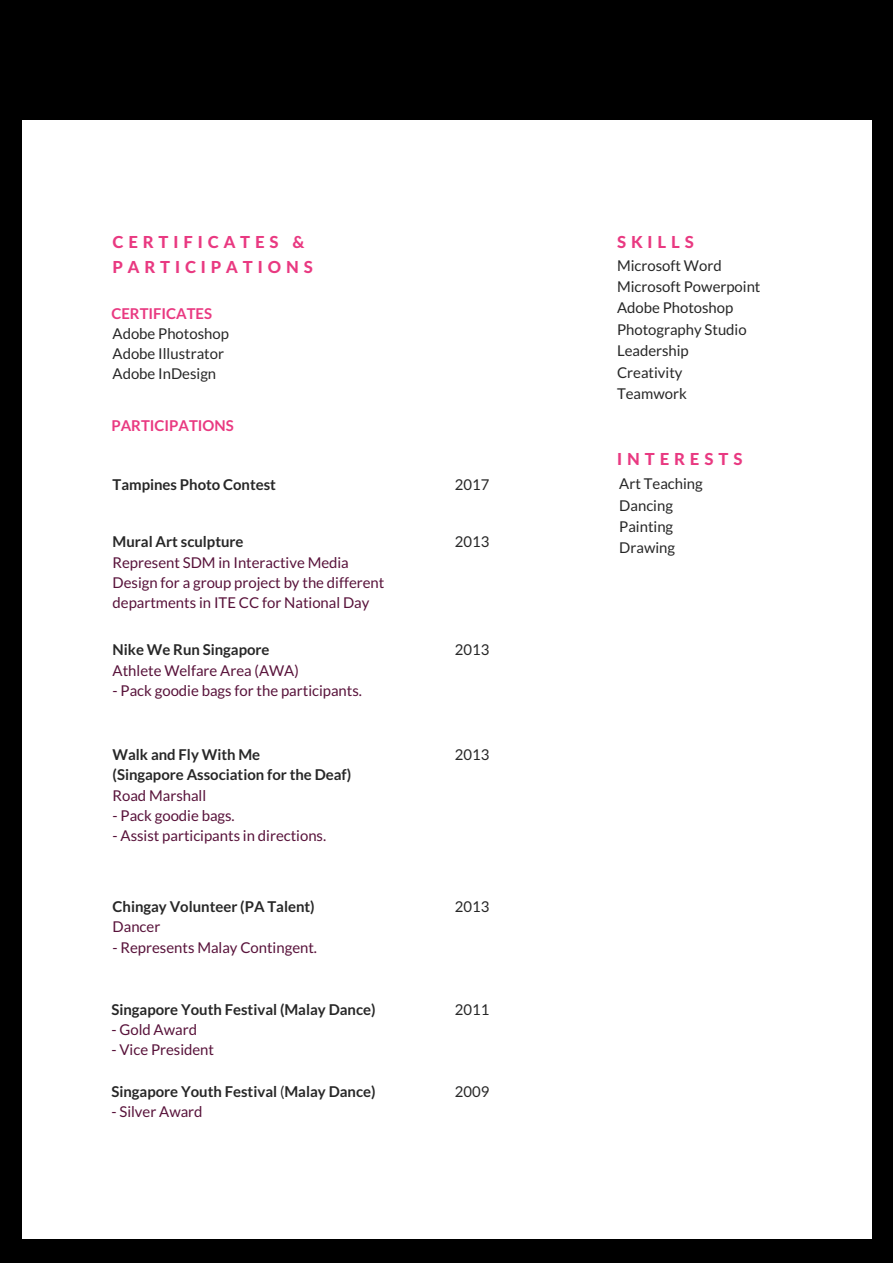
<style>
.page{position:relative;width:893px;height:1263px;background:#000}
.page>*{position:absolute;margin:0;border:0;box-sizing:border-box;transform-origin:0 0}
.t1{font:800 16.5px/24.8px "Lato";letter-spacing:.3em;color:#e93981}
.t2{font:14.85px/20.2px "Lato";color:#58123a}
.t3{font:700 14.85px/20.2px "Lato";color:#272727}
.t4{font:14.85px/21.5px "Lato";color:#272727}
.t5{font:700 14.85px "Lato";color:#e93981}
.s1{font-weight:400}
</style>
<div class="page">
<div style="left:23px;top:120px;width:848px;height:1119px;background:#fff"></div>
<p class="t1" style="left:113px;top:229px;width:202px">CERTIFICATES &amp;<br>PARTICIPATIONS</p>
<p class="t5" style="left:111px;top:304px;width:102px">CERTIFICATES</p>
<p class="t4" style="left:113px;top:323px;width:118px;line-height:20.2px">Adobe Photoshop<br>Adobe Illustrator<br>Adobe InDesign</p>
<p class="t5" style="left:111px;top:417px;width:124px">PARTICIPATIONS</p>
<p class="t3" style="left:113px;top:474px;width:165px">Tampines Photo Contest</p>
<p class="t3" style="left:113px;top:531px;width:132px">Mural Art sculpture</p>
<p class="t2" style="left:113px;top:552px;width:273px">Represent SDM in Interactive Media<br>Design for a group project by the different departments in ITE CC for National Day</p>
<p class="t3" style="left:113px;top:639px;width:158px">Nike We Run Singapore</p>
<p class="t2" style="left:113px;top:660px;width:188px">Athlete Welfare Area (AWA)</p>
<p class="t2" style="left:113px;top:680px;width:251px">- Pack goodie bags for the participants.</p>
<p class="t3" style="left:113px;top:744px;width:240px">Walk and Fly With Me<br>(Singapore Association for the Deaf)</p>
<p class="t2" style="left:113px;top:785px;width:95px">Road Marshall</p>
<p class="t2" style="left:113px;top:805px;width:124px">- Pack goodie bags.</p>
<p class="t2" style="left:113px;top:825px;width:215px">- Assist participants in directions.</p>
<p class="t3" style="left:113px;top:896px;width:204px">Chingay Volunteer (PA Talent)</p>
<p class="t2" style="left:113px;top:916px;width:49px">Dancer</p>
<p class="t2" style="left:113px;top:937px;width:206px">- Represents Malay Contingent.</p>
<p class="t3" style="left:111px;top:999px;width:266px">Singapore Youth Festival (Malay Dance)</p>
<p class="t2" style="left:111px;top:1019px;width:87px">- Gold Award</p>
<p class="t2" style="left:111px;top:1039px;width:104px">- Vice President</p>
<p class="t4" style="left:455px;top:473px;width:36px">2017</p>
<p class="t4" style="left:455px;top:531px;width:36px">2013</p>
<p class="t4" style="left:455px;top:639px;width:36px">2013</p>
<p class="t4" style="left:455px;top:744px;width:36px">2013</p>
<p class="t4" style="left:455px;top:896px;width:36px">2013</p>
<p class="t4" style="left:455px;top:998px;width:36px">2011</p>
<p class="t3" style="left:111px;top:1081px;width:266px">Singapore Youth Festival <span class="s1">(</span>Malay Dance)</p>
<p class="t4" style="left:455px;top:1080px;width:36px">2009</p>
<p class="t2" style="left:111px;top:1101px;width:93px">- Silver Award</p>
<p class="t1" style="left:617px;top:229px;width:78px">SKILLS</p>
<p class="t4" style="left:617px;top:254px;width:145px">Microsoft Word<br>Microsoft Powerpoint<br>Adobe Photoshop<br>Photography Studio<br>Leadership<br>Creativity<br>Teamwork</p>
<p class="t1" style="left:617px;top:447px;width:127px">INTERESTS</p>
<p class="t4" style="left:619px;top:473px;width:85px">Art Teaching<br>Dancing<br>Painting<br>Drawing</p>
</div>
